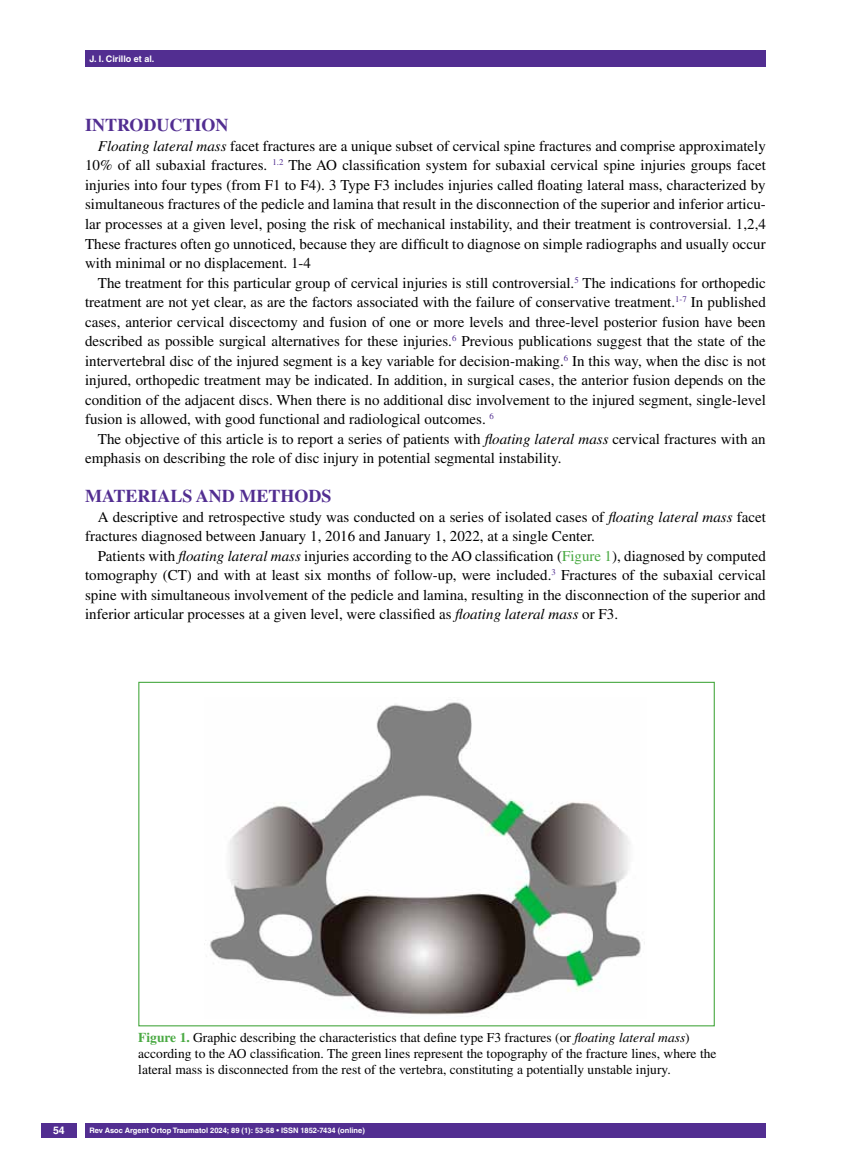
<style>
.page{position:relative;width:851px;height:1170px;background:#fff}
.page>*{position:absolute;margin:0;border:0;box-sizing:border-box;transform-origin:0 0}
.t1{font:700 18px "Times LT Std";color:#522e91}
.t2{font:15px/19.5px "Times LT Std";color:#000;text-align:justify}
.t3{font:13.5px/16.2px "Times LT Std";color:#000}
.t4{font:700 10.5px "Helvetica LT Std";color:#fff}
.t5{font:700 9px "Helvetica LT Std";color:#fff}
.t6{font:700 7.5px "Helvetica LT Std";color:#fff}
.s1{font-style:italic}
.s2{color:#49a942}
.s3{font-weight:700;color:#49a942}
</style>
<div class="page">
<div style="left:41px;top:1123px;width:36px;height:14px;background:#522e91"></div>
<div style="left:85px;top:50px;width:680px;height:17px;background:#522e91"></div>
<div style="left:85px;top:1123px;width:680px;height:14px;background:#522e91"></div>
<img style="left:204px;top:702px;width:441px;height:314px">
<p class="t5" style="left:89px;top:53px;width:66px">J. I. Cirillo et al.</p>
<p class="t1" style="left:85px;top:115px;width:145px">INTRODUCTION</p>
<p class="t2" style="left:85px;top:136px;width:682px;text-indent:13px"><span class="s1">Floating lateral mass</span> facet fractures are a unique subset of cervical spine fractures and comprise approximately 10% of all subaxial fractures. <sup>1.2</sup> The AO classification system for subaxial cervical spine injuries groups facet injuries into four types (from F1 to F4). 3 Type F3 includes injuries called floating lateral mass, characterized by simultaneous fractures of the pedicle and lamina that result in the disconnection of the superior and inferior articu&shy;lar processes at a given level, posing the risk of mechanical instability, and their treatment is controversial. 1,2,4<br>These fractures often go unnoticed, because they are difficult to diagnose on simple radiographs and usually occur with minimal or no displacement. 1-4</p>
<p class="t2" style="left:85px;top:272px;width:682px;text-indent:13px">The treatment for this particular group of cervical injuries is still controversial.<sup>5</sup> The indications for orthopedic treatment are not yet clear, as are the factors associated with the failure of conservative treatment.<sup>1-7</sup> In published cases, anterior cervical discectomy and fusion of one or more levels and three-level posterior fusion have been described as possible surgical alternatives for these injuries.<sup>6</sup> Previous publications suggest that the state of the intervertebral disc of the injured segment is a key variable for decision-making.<sup>6</sup> In this way, when the disc is not injured, orthopedic treatment may be indicated. In addition, in surgical cases, the anterior fusion depends on the condition of the adjacent discs. When there is no additional disc involvement to the injured segment, single-level fusion is allowed, with good functional and radiological outcomes. <sup>6</sup></p>
<p class="t2" style="left:85px;top:428px;width:682px;text-indent:13px">The objective of this article is to report a series of patients with <span class="s1">floating lateral mass</span> cervical fractures with an emphasis on describing the role of disc injury in potential segmental instability.</p>
<p class="t1" style="left:85px;top:485px;width:248px">MATERIALS AND METHODS</p>
<p class="t2" style="left:85px;top:506px;width:682px;text-indent:13px">A descriptive and retrospective study was conducted on a series of isolated cases of <span class="s1">floating lateral mass</span> facet fractures diagnosed between January 1, 2016 and January 1, 2022, at a single Center.</p>
<p class="t2" style="left:85px;top:545px;width:682px;text-indent:13px">Patients with <span class="s1">floating lateral mass</span> injuries according to the AO classification (<span class="s2">Figure 1</span>), diagnosed by computed tomography (CT) and with at least six months of follow-up, were included.<sup>3</sup> Fractures of the subaxial cervical spine with simultaneous involvement of the pedicle and lamina, resulting in the disconnection of the superior and inferior articular processes at a given level, were classified as <span class="s1">floating lateral mass</span> or F3.</p>
<p class="t4" style="left:53px;top:1124px;width:13px">54</p>
<p class="t3" style="left:138px;top:1029px;width:579px"><span class="s3">Figure 1.</span> Graphic describing the characteristics that define type F3 fractures (or <span class="s1">floating lateral mass</span>) according to the AO classification. The green lines represent the topography of the fracture lines, where the lateral mass is disconnected from the rest of the vertebra, constituting a potentially unstable injury.</p>
<p class="t6" style="left:90px;top:1125px;width:277px">Rev Asoc Argent Ortop Traumatol 2024; 89 (1): 53-58 • ISSN 1852-7434 (online)</p>
</div>
